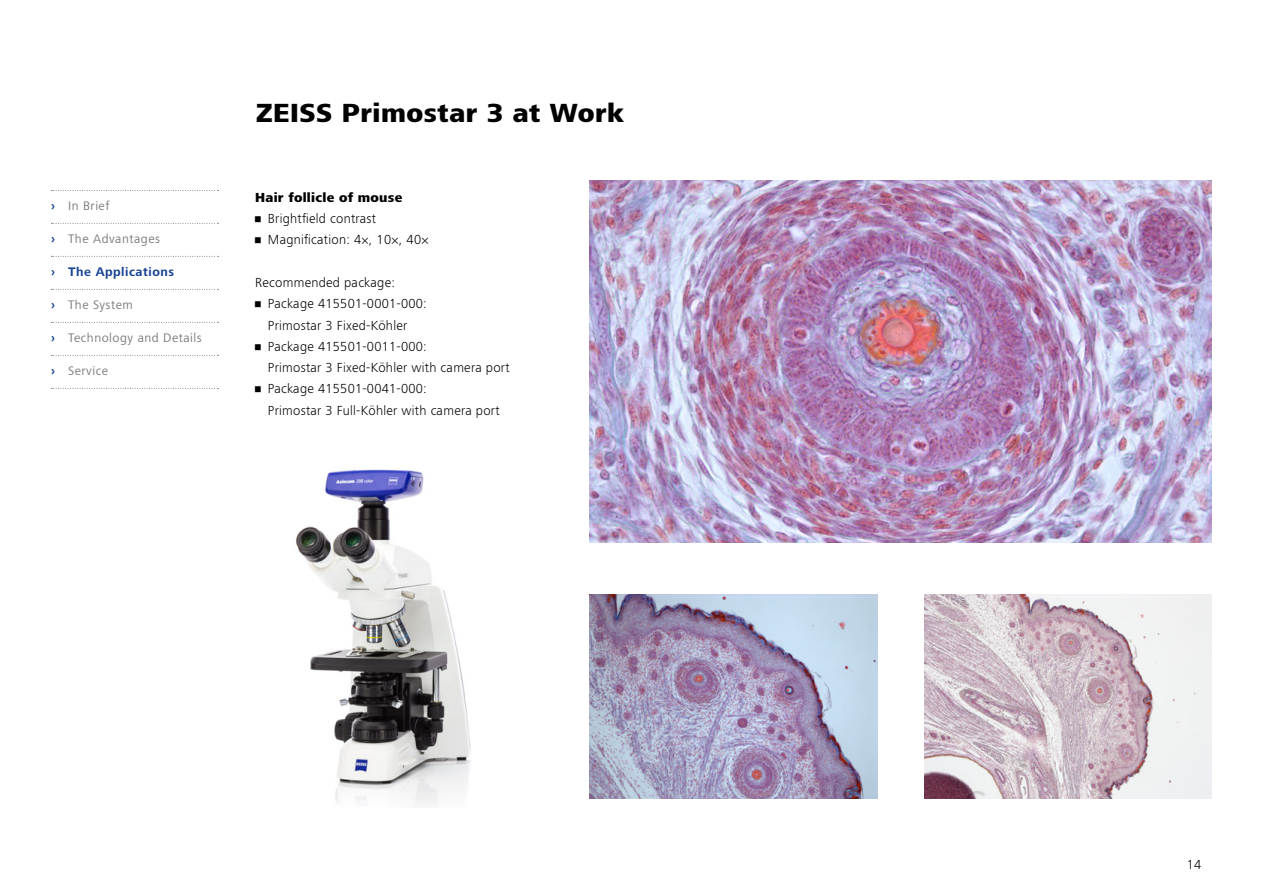
<style>
.page{position:relative;width:1263px;height:893px;background:#fff}
.page>*{position:absolute;margin:0;border:0;box-sizing:border-box;transform-origin:0 0}
.t1{font:800 27px "ZEISS Frutiger Next W1 G";letter-spacing:.02em;color:#000}
.t2{font:300 13.5px/21.3px "ZEISS Frutiger Next W1 G";letter-spacing:.02em;color:#000}
.t3{font:800 13.5px "ZEISS Frutiger Next W1 G";letter-spacing:.02em;color:#000}
.t4{font:12.75px "ZEISS Frutiger Next W1 G";letter-spacing:.04em;color:#7c7b7b}
.t5{font:700 12.75px "ZEISS Frutiger Next W1 G";letter-spacing:.04em;color:#164194}
.s1{font-weight:700;color:#164194}
</style>
<div class="page">
<img style="left:924px;top:595px;width:288px;height:203px">
<img style="left:590px;top:595px;width:287px;height:203px">
<img style="left:590px;top:180px;width:622px;height:363px">
<img style="left:296px;top:469px;width:175px;height:337px">
<svg style="left:51px;top:190px;width:168px;height:1px"></svg>
<svg style="left:51px;top:223px;width:168px;height:1px"></svg>
<svg style="left:51px;top:256px;width:168px;height:1px"></svg>
<svg style="left:51px;top:289px;width:168px;height:1px"></svg>
<svg style="left:51px;top:322px;width:168px;height:1px"></svg>
<svg style="left:51px;top:355px;width:168px;height:1px"></svg>
<svg style="left:51px;top:388px;width:168px;height:1px"></svg>
<p class="t4" style="left:51px;top:197px;width:60px"><span class="s1">›</span> In Brief</p>
<p class="t4" style="left:51px;top:230px;width:111px"><span class="s1">›</span> The Advantages</p>
<p class="t5" style="left:51px;top:263px;width:125px">› The Applications</p>
<p class="t4" style="left:51px;top:296px;width:83px"><span class="s1">›</span> The System</p>
<p class="t4" style="left:51px;top:329px;width:152px"><span class="s1">›</span> Technology and Details</p>
<p class="t4" style="left:51px;top:362px;width:59px"><span class="s1">›</span> Service</p>
<h1 class="t1" style="left:256px;top:93px;width:370px">ZEISS Primostar 3 at Work</h1>
<p class="t3" style="left:255px;top:187px;width:149px">Hair follicle of mouse</p>
<p class="t2" style="left:255px;top:207px;width:123px">• Brightfield contrast</p>
<p class="t2" style="left:255px;top:228px;width:175px">• Magnification: 4×, 10×, 40×</p>
<p class="t2" style="left:255px;top:271px;width:141px">Recommended package:</p>
<p class="t2" style="left:255px;top:292px;width:173px;text-align:center">• Package 415501-0001-000:<br>Primostar 3 Fixed-Köhler</p>
<p class="t2" style="left:268px;top:335px;width:243px;text-indent:-13px">• Package 415501-0011-000:<br>Primostar 3 Fixed-Köhler with camera port</p>
<p class="t2" style="left:268px;top:378px;width:233px;text-indent:-13px">• Package 415501-0041-000:<br>Primostar 3 Full-Köhler with camera port</p>
<p class="t2" style="left:1187px;top:853px;width:16px">14</p>
</div>
